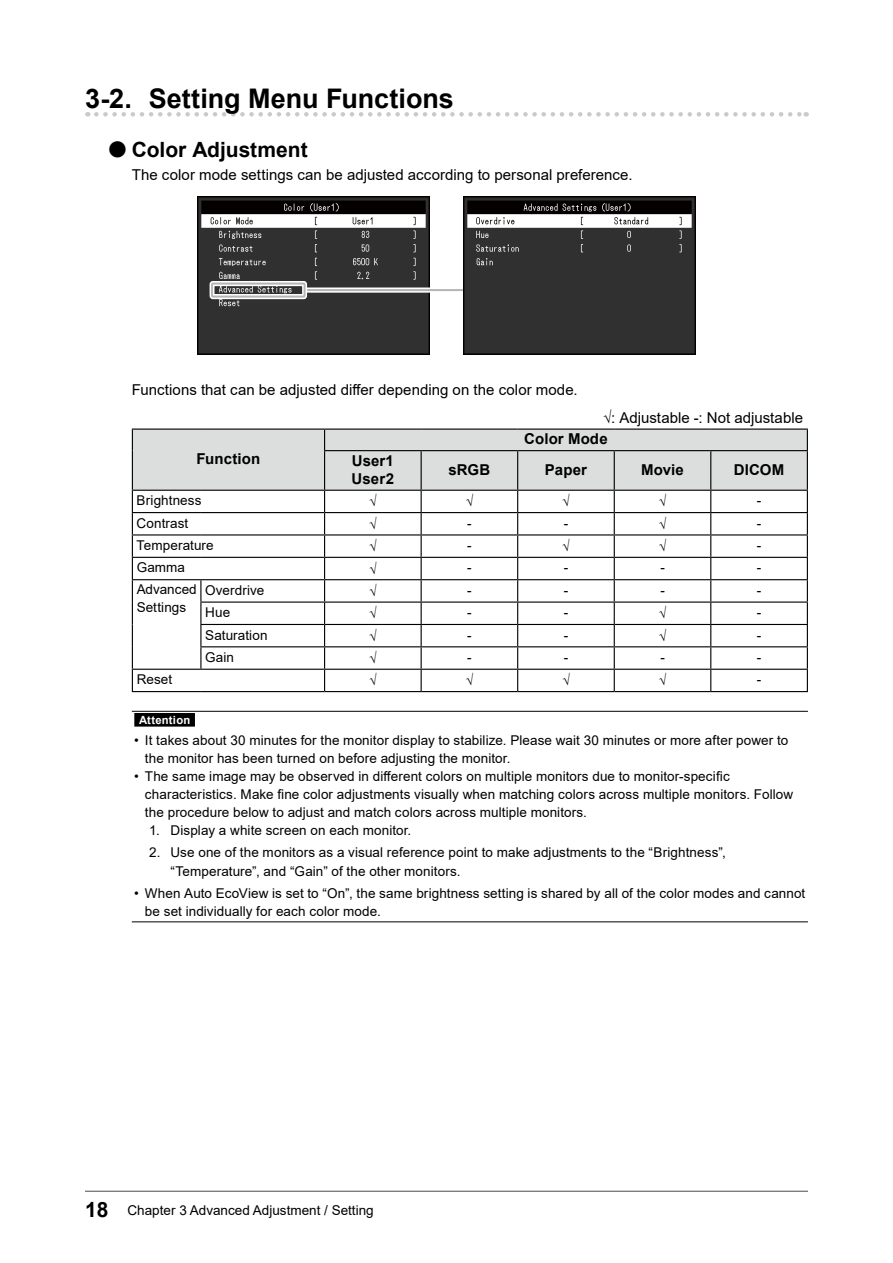
<style>
.page{position:relative;width:893px;height:1263px;background:#fff}
.page>*{position:absolute;margin:0;border:0;box-sizing:border-box;transform-origin:0 0}
.t1{font:700 27px "Arial";color:#000}
.t2{font:700 21px "Arial";color:#000}
.t3{font:15px "Arial";letter-spacing:.005em;color:#000}
.t4{font:700 15px/18px "Arial";letter-spacing:.01em;color:#000}
.t5{font:13.5px/18px "Arial";letter-spacing:.005em;color:#000}
.t6{font:700 11.25px "Arial";letter-spacing:.02em;color:#fff}
.s1{font-size:37.8px}
.s2{font-weight:700;font-size:21px}
</style>
<div class="page">
<svg style="left:96px;top:112px;width:711px;height:5px"></svg>
<img style="left:197px;top:197px;width:233px;height:157px">
<div style="left:306px;top:288px;width:164px;height:5px;background:#f6f6f6"></div>
<hr style="left:306px;top:289px;width:164px;height:2px;background:#b5b6b6">
<div style="left:210px;top:281px;width:97px;height:18px;border:5px solid #fff"></div>
<div style="left:211px;top:283px;width:95px;height:15px;border:2px solid #b5b6b6"></div>
<img style="left:463px;top:197px;width:232px;height:157px">
<hr style="left:132px;top:428px;width:69px;height:2px;background:#000">
<hr style="left:201px;top:428px;width:124px;height:2px;background:#000">
<hr style="left:325px;top:428px;width:96px;height:2px;background:#000">
<hr style="left:421px;top:428px;width:97px;height:2px;background:#000">
<hr style="left:518px;top:428px;width:96px;height:2px;background:#000">
<hr style="left:614px;top:428px;width:97px;height:2px;background:#000">
<hr style="left:711px;top:428px;width:97px;height:2px;background:#000">
<svg style="left:132px;top:429px;width:676px;height:262px"></svg>
<hr style="left:201px;top:669px;width:124px;height:1px;background:#000">
<hr style="left:325px;top:669px;width:96px;height:1px;background:#000">
<hr style="left:421px;top:669px;width:97px;height:1px;background:#000">
<hr style="left:518px;top:669px;width:96px;height:1px;background:#000">
<hr style="left:614px;top:669px;width:97px;height:1px;background:#000">
<hr style="left:711px;top:669px;width:97px;height:1px;background:#000">
<hr style="left:132px;top:691px;width:69px;height:1px;background:#000">
<hr style="left:201px;top:691px;width:124px;height:1px;background:#000">
<hr style="left:325px;top:691px;width:96px;height:1px;background:#000">
<hr style="left:421px;top:691px;width:97px;height:1px;background:#000">
<hr style="left:518px;top:691px;width:96px;height:1px;background:#000">
<hr style="left:614px;top:691px;width:97px;height:1px;background:#000">
<hr style="left:711px;top:691px;width:97px;height:1px;background:#000">
<hr style="left:132px;top:490px;width:69px;height:1px;background:#000">
<hr style="left:201px;top:490px;width:124px;height:1px;background:#000">
<hr style="left:132px;top:711px;width:676px;height:1px;background:#000">
<hr style="left:132px;top:921px;width:676px;height:1px;background:#000">
<div style="left:134px;top:713px;width:61px;height:14px;background:#000"></div>
<hr style="left:85px;top:1191px;width:723px;height:1px;background:#595757">
<h1 class="t1" style="left:85px;top:80px;width:370px">3-2. Setting Menu Functions</h1>
<h2 class="t2" style="left:106px;top:134px;width:203px"><span class="s1">●</span>Color Adjustment</h2>
<p class="t3" style="left:132px;top:164px;width:502px">The color mode settings can be adjusted according to personal preference.</p>
<p class="t3" style="left:132px;top:380px;width:447px">Functions that can be adjusted differ depending on the color mode.</p>
<p class="t3" style="left:603px;top:407px;width:201px">√: Adjustable -: Not adjustable</p>
<p class="t4" style="left:197px;top:450px;width:65px">Function</p>
<p class="t4" style="left:524px;top:430px;width:85px">Color Mode</p>
<p class="t4" style="left:352px;top:452px;width:44px">User1<br>User2</p>
<p class="t4" style="left:449px;top:461px;width:43px">sRGB</p>
<p class="t4" style="left:545px;top:461px;width:44px">Paper</p>
<p class="t4" style="left:641px;top:461px;width:44px">Movie</p>
<p class="t4" style="left:734px;top:461px;width:52px">DICOM</p>
<p class="t5" style="left:137px;top:491px;width:66px">Brightness</p>
<p class="t5" style="left:369px;top:493px;width:9px">√</p>
<p class="t5" style="left:466px;top:493px;width:9px">√</p>
<p class="t5" style="left:562px;top:493px;width:9px">√</p>
<p class="t5" style="left:659px;top:493px;width:9px">√</p>
<p class="t5" style="left:757px;top:491px;width:6px">-</p>
<p class="t5" style="left:137px;top:514px;width:53px">Contrast</p>
<p class="t5" style="left:369px;top:515px;width:9px">√</p>
<p class="t5" style="left:467px;top:514px;width:6px">-</p>
<p class="t5" style="left:564px;top:514px;width:6px">-</p>
<p class="t5" style="left:659px;top:515px;width:9px">√</p>
<p class="t5" style="left:757px;top:514px;width:6px">-</p>
<p class="t5" style="left:137px;top:536px;width:79px">Temperature</p>
<p class="t5" style="left:369px;top:537px;width:9px">√</p>
<p class="t5" style="left:467px;top:536px;width:6px">-</p>
<p class="t5" style="left:562px;top:537px;width:9px">√</p>
<p class="t5" style="left:659px;top:537px;width:9px">√</p>
<p class="t5" style="left:757px;top:536px;width:6px">-</p>
<p class="t5" style="left:137px;top:559px;width:50px">Gamma</p>
<p class="t5" style="left:369px;top:560px;width:9px">√</p>
<p class="t5" style="left:467px;top:559px;width:6px">-</p>
<p class="t5" style="left:564px;top:559px;width:6px">-</p>
<p class="t5" style="left:660px;top:559px;width:6px">-</p>
<p class="t5" style="left:757px;top:559px;width:6px">-</p>
<p class="t5" style="left:137px;top:580px;width:62px">Advanced<br>Settings</p>
<p class="t5" style="left:205px;top:581px;width:61px">Overdrive</p>
<p class="t5" style="left:369px;top:582px;width:9px">√</p>
<p class="t5" style="left:467px;top:581px;width:6px">-</p>
<p class="t5" style="left:564px;top:581px;width:6px">-</p>
<p class="t5" style="left:660px;top:581px;width:6px">-</p>
<p class="t5" style="left:757px;top:581px;width:6px">-</p>
<p class="t5" style="left:205px;top:603px;width:27px">Hue</p>
<p class="t5" style="left:369px;top:604px;width:9px">√</p>
<p class="t5" style="left:467px;top:603px;width:6px">-</p>
<p class="t5" style="left:564px;top:603px;width:6px">-</p>
<p class="t5" style="left:659px;top:604px;width:9px">√</p>
<p class="t5" style="left:757px;top:603px;width:6px">-</p>
<p class="t5" style="left:205px;top:626px;width:64px">Saturation</p>
<p class="t5" style="left:369px;top:627px;width:9px">√</p>
<p class="t5" style="left:467px;top:626px;width:6px">-</p>
<p class="t5" style="left:564px;top:626px;width:6px">-</p>
<p class="t5" style="left:659px;top:627px;width:9px">√</p>
<p class="t5" style="left:757px;top:626px;width:6px">-</p>
<p class="t5" style="left:205px;top:648px;width:30px">Gain</p>
<p class="t5" style="left:369px;top:649px;width:9px">√</p>
<p class="t5" style="left:467px;top:648px;width:6px">-</p>
<p class="t5" style="left:564px;top:648px;width:6px">-</p>
<p class="t5" style="left:660px;top:648px;width:6px">-</p>
<p class="t5" style="left:757px;top:648px;width:6px">-</p>
<p class="t5" style="left:137px;top:670px;width:37px">Reset</p>
<p class="t5" style="left:369px;top:671px;width:9px">√</p>
<p class="t5" style="left:466px;top:671px;width:9px">√</p>
<p class="t5" style="left:562px;top:671px;width:9px">√</p>
<p class="t5" style="left:659px;top:671px;width:9px">√</p>
<p class="t5" style="left:757px;top:670px;width:6px">-</p>
<p class="t6" style="left:139px;top:712px;width:53px">Attention</p>
<p class="t5" style="left:145px;top:731px;width:645px;text-indent:-11px">• It takes about 30 minutes for the monitor display to stabilize. Please wait 30 minutes or more after power to the monitor has been turned on before adjusting the monitor.</p>
<p class="t5" style="left:145px;top:767px;width:650px;text-indent:-11px">• The same image may be observed in different colors on multiple monitors due to monitor-specific characteristics. Make fine color adjustments visually when matching colors across multiple monitors. Follow the procedure below to adjust and match colors across multiple monitors.</p>
<p class="t5" style="left:149px;top:821px;width:264px">1. Display a white screen on each monitor.</p>
<p class="t5" style="left:170px;top:842px;width:557px;line-height:19.5px;text-indent:-21px">2. Use one of the monitors as a visual reference point to make adjustments to the “Brightness”, “Temperature”, and “Gain” of the other monitors.</p>
<p class="t5" style="left:145px;top:884px;width:662px;text-indent:-11px">• When Auto EcoView is set to “On”, the same brightness setting is shared by all of the color modes and cannot be set individually for each color mode.</p>
<p class="t5" style="left:85px;top:1201px;width:290px"><span class="s2">18</span> Chapter 3 Advanced Adjustment / Setting</p>
</div>
